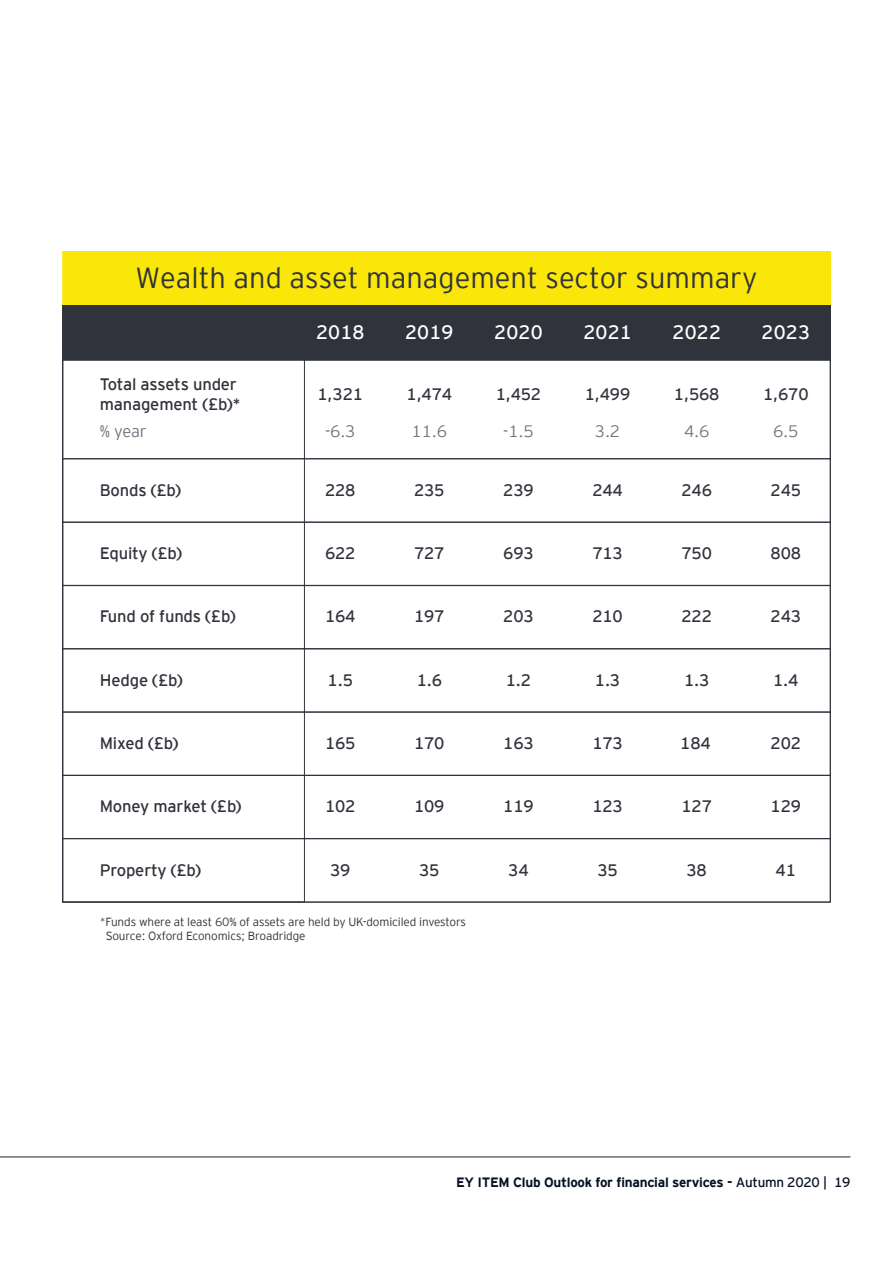
<style>
.page{position:relative;width:893px;height:1263px;background:#fff}
.page>*{position:absolute;margin:0;border:0;box-sizing:border-box;transform-origin:0 0}
.t1{font:300 28.95px "EY Interstate";color:#30333b}
.t2{font:19.35px "EY Interstate";letter-spacing:.01em;color:#fff}
.t3{font:16.5px/20px "EY Interstate";letter-spacing:-.01em;color:#30333b}
.t4{font:300 16.5px "EY Interstate";letter-spacing:-.015em;color:#747480}
.t5{font:700 13.5px "EY Interstate";letter-spacing:-.02em;color:#071224}
.t6{font:300 11.7px/14.1px "EY Interstate";letter-spacing:-.01em;color:#30333b}
.s1{font-weight:400}
</style>
<div class="page">
<div style="left:63px;top:252px;width:767px;height:54px;background:#fae709"></div>
<div style="left:62px;top:251px;width:769px;height:55px;border:1px solid #fae709"></div>
<div style="left:63px;top:306px;width:767px;height:54px;background:#30333b"></div>
<div style="left:62px;top:305px;width:769px;height:55px;border:1px solid #30333b"></div>
<div style="left:62px;top:360px;width:769px;height:99px;border:1px solid #30333b"></div>
<div style="left:62px;top:458px;width:769px;height:65px;border:1px solid #30333b"></div>
<div style="left:62px;top:522px;width:769px;height:64px;border:1px solid #30333b"></div>
<div style="left:62px;top:585px;width:769px;height:64px;border:1px solid #30333b"></div>
<div style="left:62px;top:648px;width:769px;height:64px;border:1px solid #30333b"></div>
<div style="left:62px;top:711px;width:769px;height:65px;border:1px solid #30333b"></div>
<div style="left:62px;top:775px;width:769px;height:64px;border:1px solid #30333b"></div>
<hr style="left:0;top:1156px;width:850px;height:1px;background:#231f20">
<h1 class="t1" style="left:135px;top:257px;width:623px">Wealth and asset management sector summary</h1>
<p class="t2" style="left:316px;top:318px;width:50px">2018</p>
<p class="t2" style="left:405px;top:318px;width:50px">2019</p>
<p class="t2" style="left:494px;top:318px;width:50px">2020</p>
<p class="t2" style="left:583px;top:318px;width:50px">2021</p>
<p class="t2" style="left:672px;top:318px;width:50px">2022</p>
<p class="t2" style="left:762px;top:318px;width:50px">2023</p>
<p class="t3" style="left:100px;top:373px;width:143px">Total assets under management (£b)*</p>
<p class="t4" style="left:100px;top:420px;width:48px">% year</p>
<p class="t3" style="left:318px;top:383px;width:47px">1,321</p>
<p class="t3" style="left:407px;top:383px;width:47px">1,474</p>
<p class="t3" style="left:496px;top:383px;width:47px">1,452</p>
<p class="t3" style="left:585px;top:383px;width:47px">1,499</p>
<p class="t3" style="left:674px;top:383px;width:47px">1,568</p>
<p class="t3" style="left:763px;top:383px;width:47px">1,670</p>
<p class="t4" style="left:325px;top:420px;width:32px">-6.3</p>
<p class="t4" style="left:412px;top:420px;width:37px">11.6</p>
<p class="t4" style="left:503px;top:420px;width:32px">-1.5</p>
<p class="t4" style="left:595px;top:420px;width:27px">3.2</p>
<p class="t4" style="left:684px;top:420px;width:27px">4.6</p>
<p class="t4" style="left:773px;top:420px;width:27px">6.5</p>
<p class="t3" style="left:100px;top:479px;width:83px">Bonds (£b)</p>
<p class="t3" style="left:325px;top:479px;width:32px">228</p>
<p class="t3" style="left:414px;top:479px;width:32px">235</p>
<p class="t3" style="left:503px;top:479px;width:32px">239</p>
<p class="t3" style="left:592px;top:479px;width:32px">244</p>
<p class="t3" style="left:681px;top:479px;width:32px">246</p>
<p class="t3" style="left:771px;top:479px;width:32px">245</p>
<p class="t3" style="left:100px;top:542px;width:84px">Equity (£b)</p>
<p class="t3" style="left:325px;top:542px;width:32px">622</p>
<p class="t3" style="left:414px;top:542px;width:32px">727</p>
<p class="t3" style="left:503px;top:542px;width:32px">693</p>
<p class="t3" style="left:592px;top:542px;width:32px">713</p>
<p class="t3" style="left:681px;top:542px;width:32px">750</p>
<p class="t3" style="left:771px;top:542px;width:32px">808</p>
<p class="t3" style="left:100px;top:606px;width:137px">Fund of funds (£b)</p>
<p class="t3" style="left:325px;top:606px;width:32px">164</p>
<p class="t3" style="left:414px;top:606px;width:32px">197</p>
<p class="t3" style="left:503px;top:606px;width:32px">203</p>
<p class="t3" style="left:592px;top:606px;width:32px">210</p>
<p class="t3" style="left:681px;top:606px;width:32px">222</p>
<p class="t3" style="left:771px;top:606px;width:32px">243</p>
<p class="t3" style="left:100px;top:669px;width:84px">Hedge (£b)</p>
<p class="t3" style="left:328px;top:669px;width:27px">1.5</p>
<p class="t3" style="left:417px;top:669px;width:27px">1.6</p>
<p class="t3" style="left:506px;top:669px;width:27px">1.2</p>
<p class="t3" style="left:595px;top:669px;width:27px">1.3</p>
<p class="t3" style="left:684px;top:669px;width:27px">1.3</p>
<p class="t3" style="left:773px;top:669px;width:27px">1.4</p>
<p class="t3" style="left:100px;top:732px;width:80px">Mixed (£b)</p>
<p class="t3" style="left:325px;top:732px;width:32px">165</p>
<p class="t3" style="left:414px;top:732px;width:32px">170</p>
<p class="t3" style="left:503px;top:732px;width:32px">163</p>
<p class="t3" style="left:592px;top:732px;width:32px">173</p>
<p class="t3" style="left:680px;top:732px;width:32px">184</p>
<p class="t3" style="left:771px;top:732px;width:32px">202</p>
<p class="t3" style="left:100px;top:795px;width:143px">Money market (£b)</p>
<p class="t3" style="left:325px;top:795px;width:32px">102</p>
<p class="t3" style="left:414px;top:795px;width:32px">109</p>
<p class="t3" style="left:503px;top:795px;width:32px">119</p>
<p class="t3" style="left:592px;top:795px;width:32px">123</p>
<p class="t3" style="left:681px;top:795px;width:32px">127</p>
<p class="t3" style="left:771px;top:795px;width:32px">129</p>
<p class="t3" style="left:100px;top:859px;width:103px">Property (£b)</p>
<p class="t3" style="left:330px;top:859px;width:22px">39</p>
<p class="t3" style="left:419px;top:859px;width:22px">35</p>
<p class="t3" style="left:508px;top:859px;width:22px">34</p>
<p class="t3" style="left:597px;top:859px;width:22px">35</p>
<p class="t3" style="left:686px;top:859px;width:22px">38</p>
<p class="t3" style="left:776px;top:859px;width:22px">41</p>
<p class="t6" style="left:106px;top:914px;width:362px;text-indent:-6px">*Funds where at least 60% of assets are held by UK-domiciled investors<br>Source: Oxford Economics; Broadridge</p>
<p class="t5" style="left:456px;top:1172px;width:396px">EY ITEM Club Outlook for financial services - <span class="s1">Autumn 2020 | 19</span></p>
</div>
